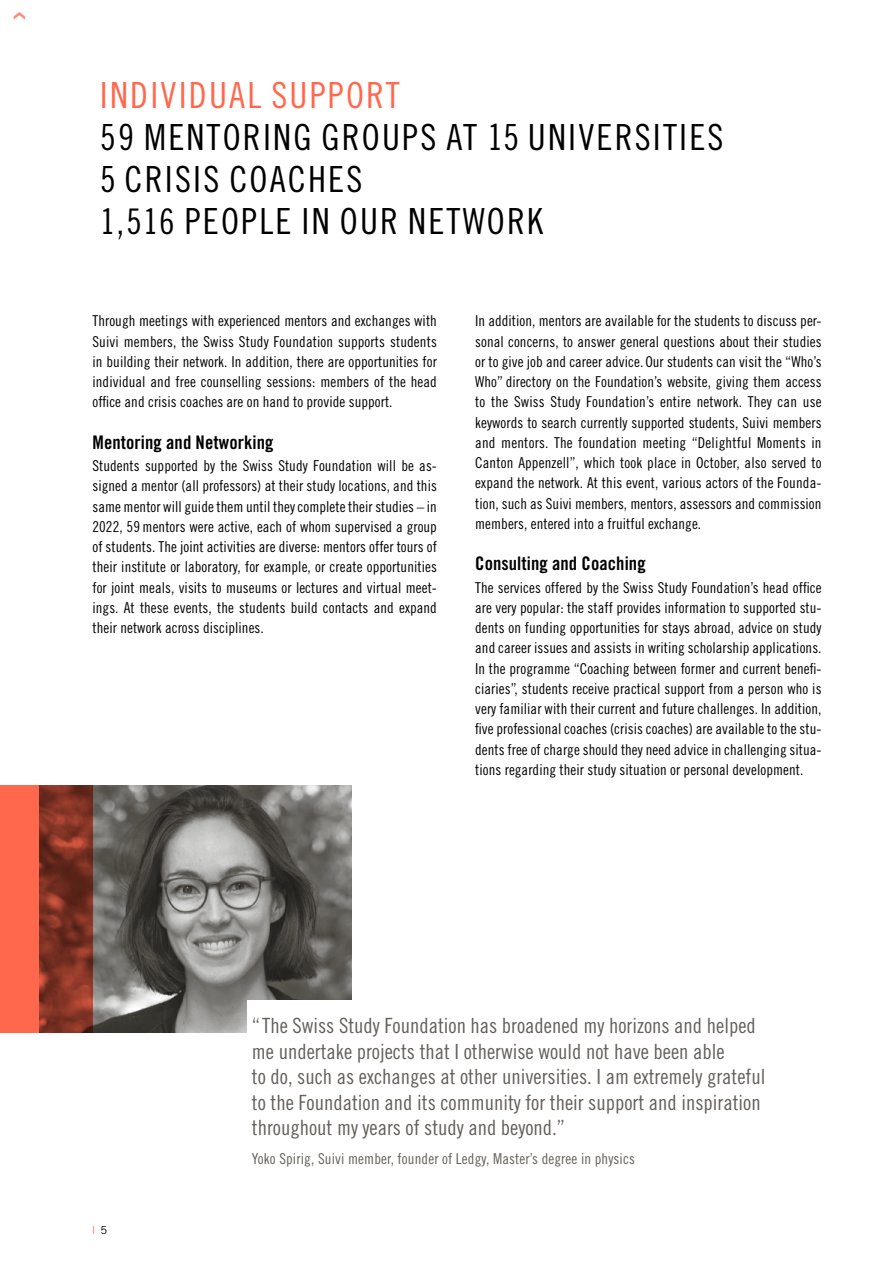
<style>
.page{position:relative;width:893px;height:1263px;background:#fff}
.page>*{position:absolute;margin:0;border:0;box-sizing:border-box;transform-origin:0 0}
.UT{font:36px "Trade Gothic Cond Eighteen";letter-spacing:.06em;color:#000}
.UT-2{font:36px "Trade Gothic Cond Eighteen";letter-spacing:.06em;color:#ff684d}
.zitat{font:21px/25.5px "Trade Gothic LT Pro Cn 18";color:#63605b}
.untetrtitel{font:18.75px "Trade Gothic Bold Cond Twenty";letter-spacing:.005em;color:#000}
.body_EN{font:15px/20.2px "Trade Gothic Cond Eighteen";letter-spacing:.005em;color:#000;text-align:justify}
.zitatsteller{font:15px "Trade Gothic Cond Eighteen";letter-spacing:.01em;color:#63605b}
.t1{font:11.1px "Trade Gothic Cond Eighteen";color:#ff684d}
.s1{font-size:35.25px}
.s2{font-family:"Trade Gothic";color:#000}
</style>
<div class="page">
<img style="left:93px;top:786px;width:259px;height:247px">
<svg style="left:0;top:786px;width:93px;height:247px;background:#b34834"></svg>
<div style="left:248px;top:1001px;width:547px;height:205px;background:#fff"></div>
<p class="UT-2" style="left:100px;top:74px;width:301px">INDIVIDUAL SUPPORT</p>
<p class="UT" style="left:100px;top:116px;width:625px">59 MENTORING GROUPS AT 15 UNIVERSITIES</p>
<p class="UT" style="left:100px;top:158px;width:264px">5 CRISIS COACHES</p>
<p class="UT" style="left:100px;top:200px;width:445px"><span class="s1">1,516</span> PEOPLE IN OUR NETWORK</p>
<p class="body_EN" style="left:92px;top:311px;width:346px">Through meetings with experienced mentors and exchanges with Suivi members, the Swiss Study Foundation supports students in building their network. In addition, there are opportunities for individual and free counselling sessions: members of the head office and crisis coaches are on hand to provide support.</p>
<p class="untetrtitel" style="left:92px;top:431px;width:183px">Mentoring and Networking</p>
<p class="body_EN" style="left:92px;top:455px;width:346px">Students supported by the Swiss Study Foundation will be as&shy;signed a mentor (all professors) at their study locations, and this same mentor will guide them until they complete their studies – in 2022, 59 mentors were active, each of whom supervised a group of students. The joint activities are diverse: mentors offer tours of their institute or laboratory, for example, or create opportunities for joint meals, visits to museums or lectures and virtual meet&shy;ings. At these events, the students build contacts and expand their network across disciplines.</p>
<p class="body_EN" style="left:475px;top:311px;width:348px">In addition, mentors are available for the students to discuss per&shy;sonal concerns, to answer general questions about their studies or to give job and career advice. Our students can visit the “Who’s Who” directory on the Foundation’s website, giving them access to the Swiss Study Foundation’s entire network. They can use keywords to search currently supported students, Suivi members and mentors. The foundation meeting “Delightful Moments in Canton Appenzell”, which took place in October, also served to expand the network. At this event, various actors of the Founda&shy;tion, such as Suivi members, mentors, assessors and commission members, entered into a fruitful exchange.</p>
<p class="untetrtitel" style="left:475px;top:552px;width:172px">Consulting and Coaching</p>
<p class="body_EN" style="left:475px;top:577px;width:348px">The services offered by the Swiss Study Foundation’s head office are very popular: the staff provides information to supported stu&shy;dents on funding opportunities for stays abroad, advice on study and career issues and assists in writing scholarship applications.<br>In the programme “Coaching between former and current benefi&shy;ciaries”, students receive practical support from a person who is very familiar with their current and future challenges. In addition, five professional coaches (crisis coaches) are available to the stu&shy;dents free of charge should they need advice in challenging situa&shy;tions regarding their study situation or personal development.</p>
<p class="t1" style="left:92px;top:1224px;width:16px">| <span class="s2">5</span></p>
<p class="zitat" style="left:252px;top:1012px;width:515px">“The Swiss Study Foundation has broadened my horizons and helped me undertake projects that I otherwise would not have been able<br>to do, such as exchanges at other universities. I am extremely grateful to the Foundation and its community for their support and inspiration throughout my years of study and beyond.”</p>
<p class="zitatsteller" style="left:252px;top:1149px;width:384px">Yoko Spirig, Suivi member, founder of Ledgy, Master’s degree in physics</p>
</div>
